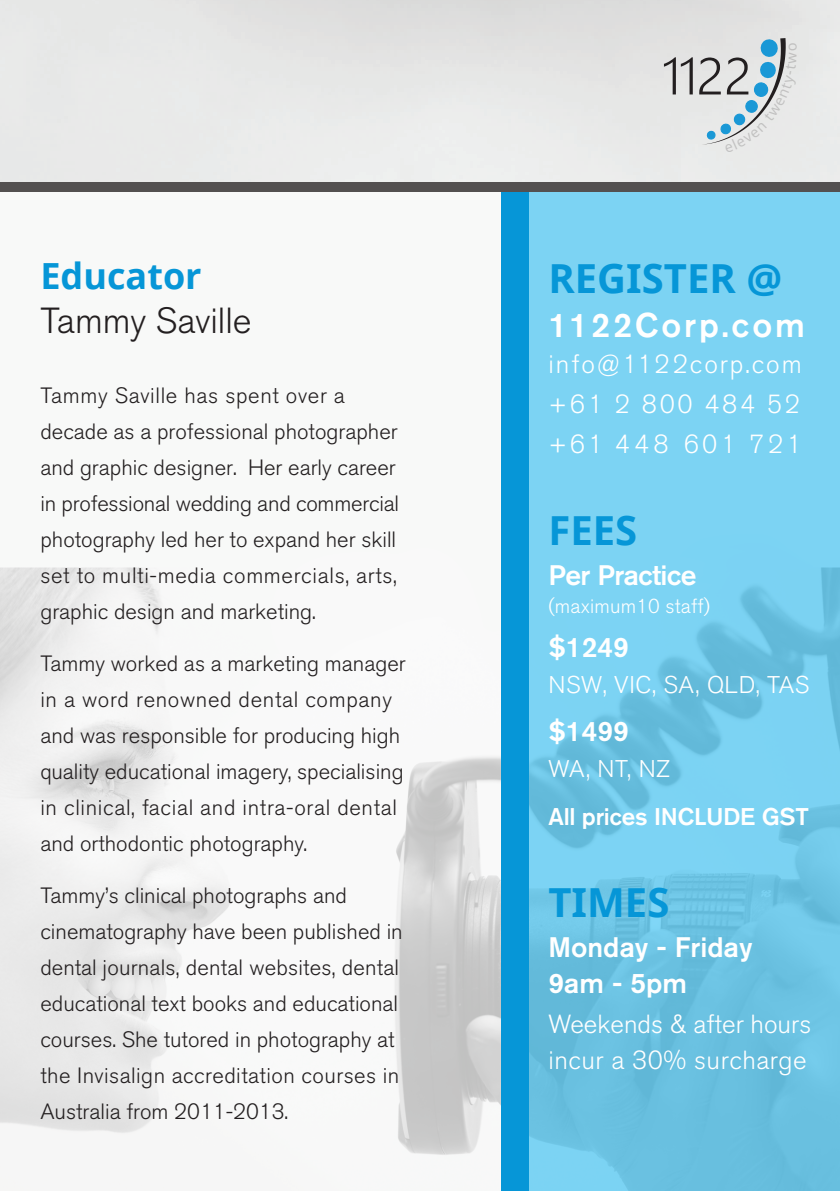
<style>
.page{position:relative;width:840px;height:1191px;background:#fff}
.page>*{position:absolute;margin:0;border:0;box-sizing:border-box;transform-origin:0 0}
.t1{font:300 51.8px "Nirmala UI";color:#231f20}
.t2{font:700 40px "Noto Sans";color:#0696d7}
.t3{font:300 36px "Akzidenz Grotesk BQ";color:#231f20}
.t4{font:700 36px "Noto Sans";color:#0696d7}
.t5{font:500 34px "Akzidenz Grotesk BQ";letter-spacing:.085em;color:#fff}
.t6{font:500 28px/36px "Akzidenz Grotesk BQ";color:#fff}
.t7{font:500 28px "Akzidenz Grotesk BQ";letter-spacing:-.02em;color:#fff}
.t8{font:300 26px/40px "Akzidenz Grotesk BQ";letter-spacing:.02em;color:#fff;text-align:justify}
.t9{font:300 26px/36px "Akzidenz Grotesk BQ";color:#fff}
.t10{font:300 24px "Akzidenz Grotesk BQ";letter-spacing:.025em;color:#fff}
.t11{font:500 24px "Akzidenz Grotesk BQ";letter-spacing:-.01em;color:#fff}
.t12{font:300 22px/36px "Akzidenz Grotesk BQ";color:#231f20}
.t13{font:300 20px "Akzidenz Grotesk BQ";letter-spacing:.01em;color:#fff}
</style>
<div class="page">
<img style="left:0;top:0;width:839px;height:1155px">
<svg style="left:528px;top:193px;width:311px;height:998px;fill:#7bd3f3"></svg>
<div style="left:500px;top:192px;width:28px;height:999px;background:#0696d7"></div>
<svg style="left:701px;top:38px;width:95px;height:115px"></svg>
<h3 class="t4" style="left:40px;top:250px;width:163px">Educator</h3>
<h3 class="t3" style="left:40px;top:300px;width:213px">Tammy Saville</h3>
<p class="t12" style="left:40px;top:378px;width:360px">Tammy Saville has spent over a decade as a professional photographer and graphic designer. Her early career in professional wedding and commercial photography led her to expand her skill set to multi-media commercials, arts, graphic design and marketing.</p>
<p class="t12" style="left:40px;top:646px;width:366px">Tammy worked as a marketing manager in a word renowned dental company and was responsible for producing high quality educational imagery, specialising in clinical, facial and intra-oral dental and orthodontic photography.</p>
<p class="t12" style="left:40px;top:878px;width:363px">Tammy’s clinical photographs and cinematography have been published in dental journals, dental websites, dental educational text books and educational courses. She tutored in photography at the Invisalign accreditation courses in Australia from 2011-2013.</p>
<h1 class="t1" style="left:661px;top:35px;width:91px">1122</h1>
<h2 class="t2" style="left:548px;top:250px;width:235px">REGISTER @</h2>
<h3 class="t5" style="left:548px;top:304px;width:258px">1122Corp.com</h3>
<p class="t8" style="left:548px;top:344px;width:255px">info@1122corp.com +61 2 800 484 52 +61 448 601 721</p>
<h2 class="t2" style="left:548px;top:502px;width:90px">FEES</h2>
<p class="t7" style="left:548px;top:558px;width:150px">Per Practice</p>
<p class="t13" style="left:548px;top:595px;width:163px">(maximum10 staff)</p>
<p class="t6" style="left:548px;top:628px;width:82px">$1249</p>
<p class="t10" style="left:548px;top:671px;width:262px">NSW, VIC, SA, QLD, TAS</p>
<p class="t6" style="left:548px;top:712px;width:82px">$1499</p>
<p class="t10" style="left:548px;top:755px;width:123px">WA, NT, NZ</p>
<p class="t11" style="left:548px;top:802px;width:262px">All prices INCLUDE GST</p>
<h2 class="t2" style="left:548px;top:874px;width:122px">TIMES</h2>
<p class="t6" style="left:548px;top:928px;width:205px">Monday - Friday<br>9am - 5pm</p>
<p class="t9" style="left:548px;top:1006px;width:264px">Weekends &amp; after hours incur a 30% surcharge</p>
</div>
